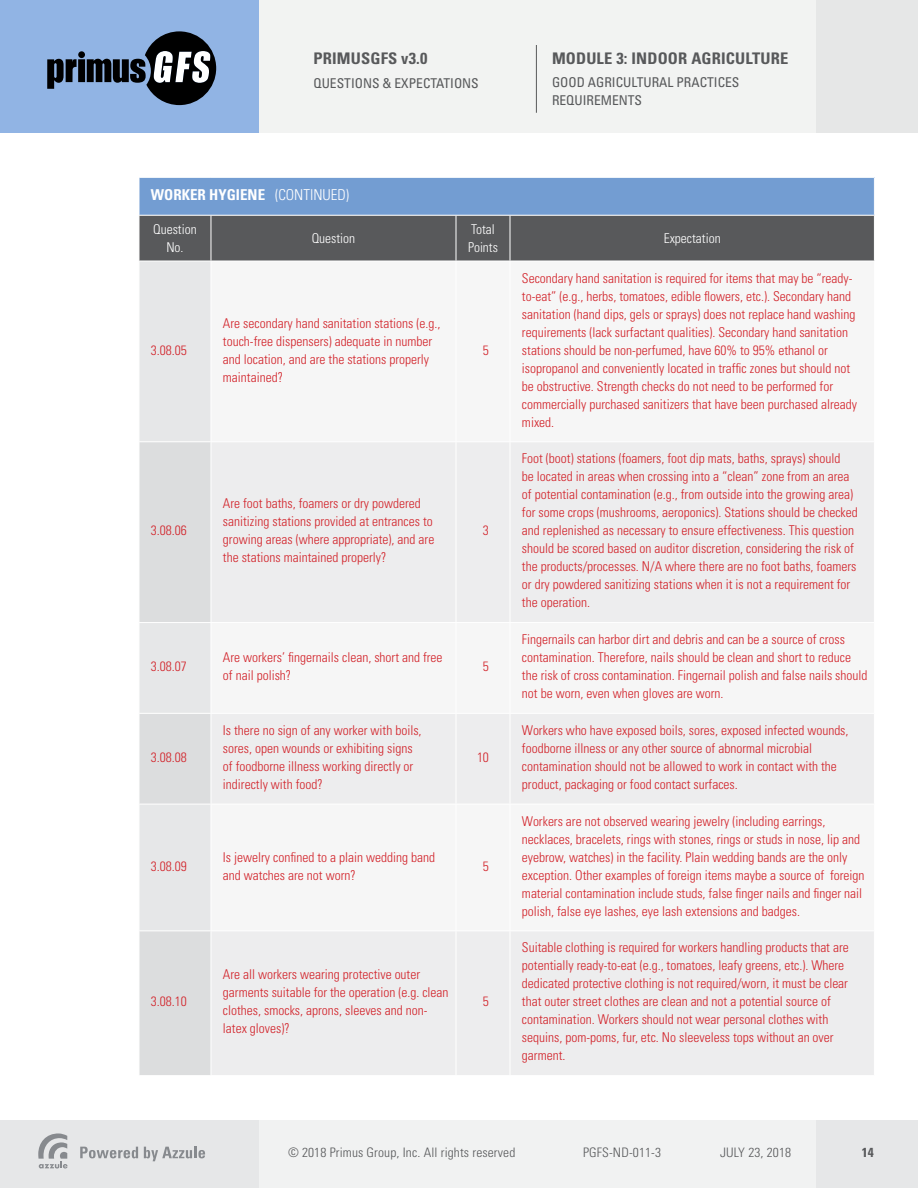
<style>
.page{position:relative;width:918px;height:1188px;background:#fff}
.page>*{position:absolute;margin:0;border:0;box-sizing:border-box;transform-origin:0 0}
.t1{font:700 condensed 16.05px "Univers LT Std";letter-spacing:.01em;color:#58595b}
.t2{font:700 condensed 15px "Univers LT Std";color:#fff}
.t3{font:300 condensed 13.5px/18px "Univers LT Std";color:#d2232a}
.t4{font:condensed 13.5px/18px "Univers LT Std";color:#58595b}
.t5{font:300 condensed 13.5px/18px "Univers LT Std";color:#fff;text-align:center}
.t6{font:300 condensed 13.05px "Univers LT Std";letter-spacing:.01em;color:#58595b}
.t7{font:700 condensed 13.05px "Univers LT Std";color:#58595b}
.s1{font-weight:300}
</style>
<div class="page">
<div style="left:0;top:0;width:918px;height:132px;background:#f2f3f2"></div>
<div style="left:816px;top:0;width:102px;height:132px;background:#e6e7e7"></div>
<div style="left:0;top:0;width:259px;height:133px;background:#91b4e4"></div>
<svg style="left:47px;top:59px;width:30px;height:30px"></svg>
<div style="left:78px;top:59px;width:7px;height:23px;background:#000"></div>
<div style="left:78px;top:51px;width:7px;height:7px;background:#000;border-radius:50%"></div>
<svg style="left:87px;top:31px;width:129px;height:74px"></svg>
<div style="left:0;top:1120px;width:918px;height:68px;background:#f1f2f2"></div>
<div style="left:816px;top:1120px;width:102px;height:68px;background:#e6e7e8"></div>
<div style="left:0;top:1120px;width:259px;height:68px;background:#e6e7e8"></div>
<svg style="left:80px;top:1147px;width:58px;height:11px"></svg>
<svg style="left:144px;top:1147px;width:61px;height:14px"></svg>
<svg style="left:38px;top:1133px;width:30px;height:35px"></svg>
<hr style="left:536px;top:45px;width:1px;height:68px;background:#58595b">
<div style="left:139px;top:177px;width:735px;height:38px;background:#739dd2"></div>
<div style="left:140px;top:216px;width:734px;height:45px;background:#58595b"></div>
<div style="left:140px;top:262px;width:71px;height:179px;background:#e6e7e8"></div>
<svg style="left:140px;top:442px;width:71px;height:633px;background:#dfe0e1"></svg>
<svg style="left:212px;top:442px;width:662px;height:633px;fill:#ededee"></svg>
<hr style="left:139px;top:177px;width:72px;height:1px;background:#fff">
<hr style="left:139px;top:178px;width:1px;height:37px;background:#fff">
<hr style="left:211px;top:177px;width:245px;height:1px;background:#fff">
<hr style="left:456px;top:177px;width:54px;height:1px;background:#fff">
<hr style="left:510px;top:177px;width:365px;height:1px;background:#fff">
<hr style="left:211px;top:216px;width:1px;height:45px;background:#fff">
<hr style="left:456px;top:216px;width:1px;height:45px;background:#fff">
<hr style="left:510px;top:216px;width:1px;height:45px;background:#fff">
<hr style="left:456px;top:442px;width:1px;height:180px;background:#fff">
<hr style="left:510px;top:442px;width:1px;height:180px;background:#fff">
<hr style="left:139px;top:622px;width:72px;height:1px;background:#fff">
<hr style="left:211px;top:622px;width:245px;height:1px;background:#fff">
<hr style="left:456px;top:622px;width:54px;height:1px;background:#fff">
<hr style="left:456px;top:623px;width:1px;height:90px;background:#fff">
<hr style="left:510px;top:622px;width:365px;height:1px;background:#fff">
<hr style="left:510px;top:623px;width:1px;height:90px;background:#fff">
<hr style="left:139px;top:713px;width:72px;height:1px;background:#fff">
<hr style="left:211px;top:713px;width:245px;height:1px;background:#fff">
<hr style="left:456px;top:713px;width:54px;height:1px;background:#fff">
<hr style="left:456px;top:714px;width:1px;height:90px;background:#fff">
<hr style="left:510px;top:713px;width:365px;height:1px;background:#fff">
<hr style="left:510px;top:714px;width:1px;height:90px;background:#fff">
<hr style="left:139px;top:804px;width:72px;height:1px;background:#fff">
<hr style="left:211px;top:804px;width:245px;height:1px;background:#fff">
<hr style="left:456px;top:804px;width:54px;height:1px;background:#fff">
<hr style="left:456px;top:804px;width:1px;height:127px;background:#fff">
<hr style="left:510px;top:804px;width:365px;height:1px;background:#fff">
<hr style="left:510px;top:804px;width:1px;height:127px;background:#fff">
<hr style="left:139px;top:931px;width:72px;height:1px;background:#fff">
<hr style="left:211px;top:931px;width:245px;height:1px;background:#fff">
<hr style="left:456px;top:931px;width:54px;height:1px;background:#fff">
<hr style="left:456px;top:931px;width:1px;height:144px;background:#fff">
<hr style="left:510px;top:931px;width:365px;height:1px;background:#fff">
<hr style="left:510px;top:931px;width:1px;height:144px;background:#fff">
<p class="t1" style="left:314px;top:49px;width:115px">PRIMUSGFS v3.0</p>
<p class="t4" style="left:314px;top:74px;width:167px">QUESTIONS &amp; EXPECTATIONS</p>
<p class="t1" style="left:552px;top:49px;width:238px">MODULE 3: INDOOR AGRICULTURE</p>
<p class="t4" style="left:552px;top:73px;width:189px">GOOD AGRICULTURAL PRACTICES<br>REQUIREMENTS</p>
<p class="t2" style="left:151px;top:186px;width:200px">WORKER HYGIENE <span class="s1">(CONTINUED)</span></p>
<p class="t5" style="left:153px;top:220px;width:45px">Question<br>No.</p>
<p class="t5" style="left:312px;top:229px;width:45px">Question</p>
<p class="t5" style="left:468px;top:220px;width:31px;text-align:left">Total<br>Points</p>
<p class="t5" style="left:664px;top:229px;width:58px">Expectation</p>
<p class="t3" style="left:151px;top:341px;width:37px">3.08.05</p>
<p class="t3" style="left:223px;top:314px;width:219px">Are secondary hand sanitation stations (e.g., touch-free dispensers) adequate in number and location, and are the stations properly maintained?</p>
<p class="t3" style="left:483px;top:341px;width:7px">5</p>
<p class="t3" style="left:151px;top:522px;width:37px">3.08.06</p>
<p class="t3" style="left:223px;top:495px;width:213px">Are foot baths, foamers or dry powdered sanitizing stations provided at entrances to growing areas (where appropriate), and are the stations maintained properly?</p>
<p class="t3" style="left:483px;top:522px;width:7px">3</p>
<p class="t3" style="left:151px;top:657px;width:37px">3.08.07</p>
<p class="t3" style="left:223px;top:648px;width:221px">Are workers’ fingernails clean, short and free of nail polish?</p>
<p class="t3" style="left:483px;top:657px;width:7px">5</p>
<p class="t3" style="left:151px;top:748px;width:37px">3.08.08</p>
<p class="t3" style="left:223px;top:721px;width:200px">Is there no sign of any worker with boils, sores, open wounds or exhibiting signs of foodborne illness working directly or indirectly with food?</p>
<p class="t3" style="left:477px;top:748px;width:13px">10</p>
<p class="t3" style="left:151px;top:857px;width:37px">3.08.09</p>
<p class="t3" style="left:223px;top:848px;width:214px">Is jewelry confined to a plain wedding band and watches are not worn?</p>
<p class="t3" style="left:483px;top:857px;width:7px">5</p>
<p class="t3" style="left:151px;top:993px;width:37px">3.08.10</p>
<p class="t3" style="left:223px;top:966px;width:227px">Are all workers wearing protective outer garments suitable for the operation (e.g. clean clothes, smocks, aprons, sleeves and non&shy;latex gloves)?</p>
<p class="t3" style="left:483px;top:993px;width:7px">5</p>
<p class="t3" style="left:522px;top:269px;width:337px">Secondary hand sanitation is required for items that may be “ready&shy;to-eat” (e.g., herbs, tomatoes, edible flowers, etc.). Secondary hand sanitation (hand dips, gels or sprays) does not replace hand washing requirements (lack surfactant qualities). Secondary hand sanitation stations should be non-perfumed, have 60% to 95% ethanol or isopropanol and conveniently located in traffic zones but should not be obstructive. Strength checks do not need to be performed for commercially purchased sanitizers that have been purchased already mixed.</p>
<p class="t3" style="left:522px;top:450px;width:337px">Foot (boot) stations (foamers, foot dip mats, baths, sprays) should<br>be located in areas when crossing into a “clean” zone from an area of potential contamination (e.g., from outside into the growing area) for some crops (mushrooms, aeroponics). Stations should be checked and replenished as necessary to ensure effectiveness. This question should be scored based on auditor discretion, considering the risk of the products/processes. N/A where there are no foot baths, foamers or dry powdered sanitizing stations when it is not a requirement for the operation.</p>
<p class="t3" style="left:522px;top:630px;width:347px">Fingernails can harbor dirt and debris and can be a source of cross contamination. Therefore, nails should be clean and short to reduce the risk of cross contamination. Fingernail polish and false nails should not be worn, even when gloves are worn.</p>
<p class="t3" style="left:522px;top:721px;width:328px">Workers who have exposed boils, sores, exposed infected wounds, foodborne illness or any other source of abnormal microbial contamination should not be allowed to work in contact with the product, packaging or food contact surfaces.</p>
<p class="t3" style="left:522px;top:812px;width:344px">Workers are not observed wearing jewelry (including earrings, necklaces, bracelets, rings with stones, rings or studs in nose, lip and eyebrow, watches) in the facility. Plain wedding bands are the only exception. Other examples of foreign items maybe a source of foreign material contamination include studs, false finger nails and finger nail polish, false eye lashes, eye lash extensions and badges.</p>
<p class="t3" style="left:522px;top:939px;width:328px">Suitable clothing is required for workers handling products that are potentially ready-to-eat (e.g., tomatoes, leafy greens, etc.). Where dedicated protective clothing is not required/worn, it must be clear that outer street clothes are clean and not a potential source of contamination. Workers should not wear personal clothes with sequins, pom-poms, fur, etc. No sleeveless tops without an over garment.</p>
<p class="t6" style="left:288px;top:1145px;width:229px">© 2018 Primus Group, Inc. All rights reserved</p>
<p class="t6" style="left:583px;top:1145px;width:80px">PGFS-ND-011-3</p>
<p class="t6" style="left:720px;top:1145px;width:73px">JULY 23, 2018</p>
<p class="t7" style="left:862px;top:1145px;width:14px">14</p>
</div>
